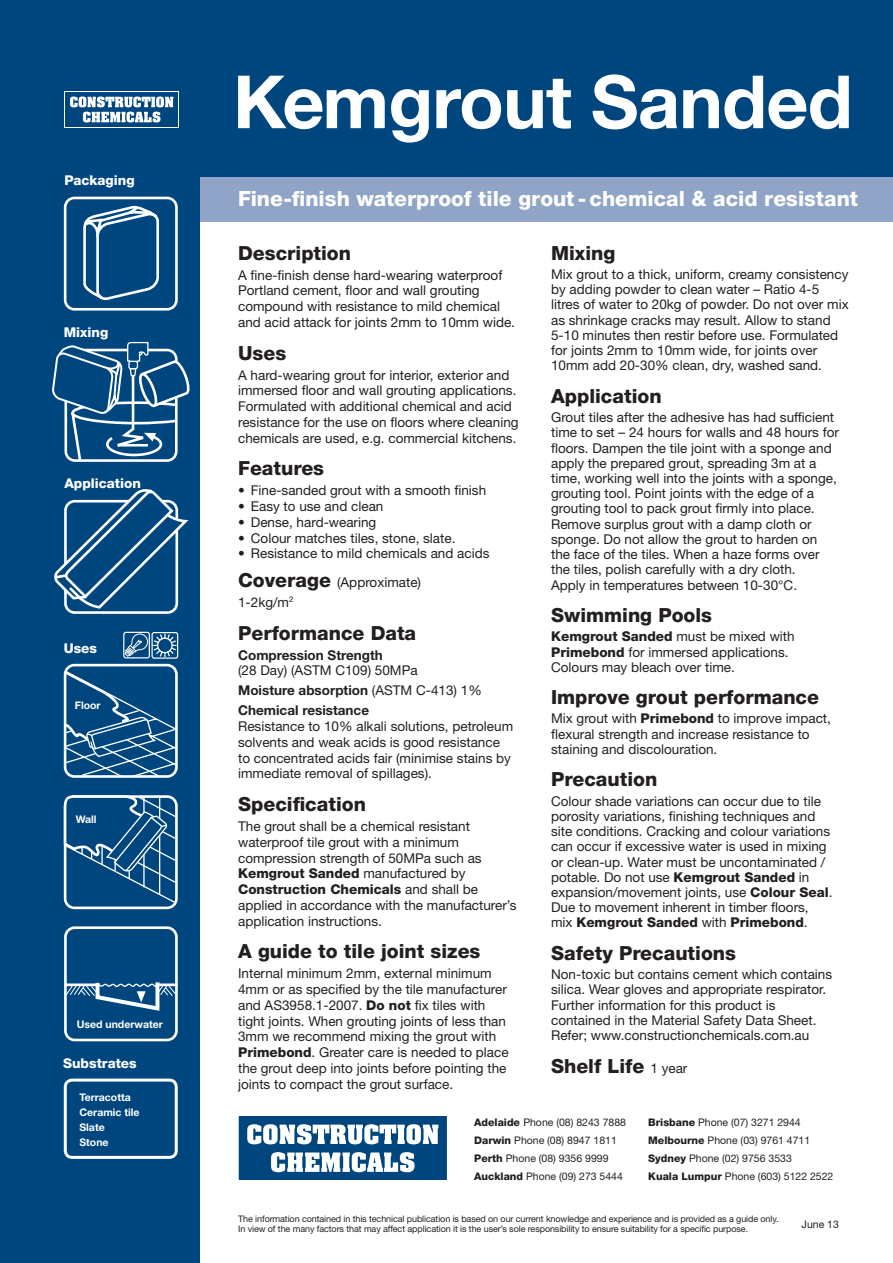
<style>
.page{position:relative;width:893px;height:1263px;background:#fff}
.page>*{position:absolute;margin:0;border:0;box-sizing:border-box;transform-origin:0 0}
.Product_Heading{font:700 73.5px "Helvetica Neue LT Std";letter-spacing:-.01em;color:#fff}
.Product_Description{font:800 21px "Helvetica Neue LT Std";color:#fff}
.Sub_Heading{font:800 19.5px "Helvetica Neue LT Std";color:#231f20}
.Bodycopy{font:13.5px/15.8px "Helvetica Neue LT Std";color:#231f20}
.Sub_Heading-2{font:13.5px/15.1px "Helvetica Neue LT Std";color:#231f20}
.t1{font:800 13.5px "Helvetica Neue LT Std";color:#fff}
.Bodycopy-2{font:700 13.5px "Helvetica Neue LT Std";color:#231f20}
.t2{font:10.5px "Helvetica Neue LT Std";color:#231f20}
.Substrates_text{font:700 10.5px "Helvetica Neue LT Std";color:#fff}
.t3{font:9px/10.5px "Helvetica Neue LT Std";letter-spacing:-.01em;color:#231f20}
.s1{font-weight:800;font-size:19.5px}
.s2{font-weight:700}
.s3{font-weight:400}
.s4{font-weight:800}
.s5{font-weight:400;font-size:13.5px}
</style>
<div class="page">
<div style="left:196px;top:175px;width:697px;height:47px;background:#8fa4c7"></div>
<div style="left:199px;top:0;width:694px;height:176px;background:#00467e"></div>
<div style="left:0;top:0;width:200px;height:1263px;background:#00467e"></div>
<div style="left:64px;top:664px;width:114px;height:114px;border:3px solid #fff;border-radius:9px"></div>
<svg style="left:63px;top:669px;width:115px;height:109px"></svg>
<svg style="left:63px;top:196px;width:115px;height:115px"></svg>
<svg style="left:64px;top:926px;width:114px;height:116px"></svg>
<svg style="left:53px;top:341px;width:137px;height:121px"></svg>
<div style="left:64px;top:500px;width:114px;height:114px;border:3px solid #fff;border-radius:9px"></div>
<svg style="left:54px;top:489px;width:135px;height:121px"></svg>
<div style="left:123px;top:632px;width:27px;height:26px;border:1px solid #fff;border-radius:2px"></div>
<svg style="left:124px;top:631px;width:55px;height:28px"></svg>
<div style="left:64px;top:1078px;width:114px;height:81px;border:3px solid #fff;border-radius:7px"></div>
<div style="left:239px;top:1116px;width:208px;height:64px;background:#00467e"></div>
<svg style="left:271px;top:1152px;width:144px;height:20px"></svg>
<svg style="left:247px;top:1124px;width:191px;height:20px"></svg>
<svg style="left:238px;top:1116px;width:1px;height:64px"></svg>
<div style="left:64px;top:795px;width:114px;height:114px;border:3px solid #fff;border-radius:9px"></div>
<svg style="left:63px;top:795px;width:115px;height:109px"></svg>
<div style="left:64px;top:91px;width:115px;height:37px;background:#fff"></div>
<div style="left:65px;top:92px;width:113px;height:35px;background:#00467e"></div>
<svg style="left:70px;top:96px;width:103px;height:27px"></svg>
<p class="t1" style="left:64px;top:172px;width:72px">Packaging</p>
<p class="t1" style="left:64px;top:324px;width:46px">Mixing</p>
<p class="t1" style="left:64px;top:475px;width:78px">Application</p>
<p class="t1" style="left:64px;top:640px;width:35px">Uses</p>
<p class="Substrates_text" style="left:75px;top:698px;width:27px">Floor</p>
<p class="Substrates_text" style="left:76px;top:813px;width:22px">Wall</p>
<p class="Substrates_text" style="left:77px;top:1018px;width:88px">Used underwater</p>
<p class="t1" style="left:63px;top:1055px;width:75px">Substrates</p>
<p class="Substrates_text" style="left:79px;top:1091px;width:53px">Terracotta</p>
<p class="Substrates_text" style="left:79px;top:1106px;width:62px">Ceramic tile</p>
<p class="Substrates_text" style="left:79px;top:1121px;width:27px">Slate</p>
<p class="Substrates_text" style="left:79px;top:1136px;width:31px">Stone</p>
<p class="Product_Heading" style="left:233px;top:57px;width:621px">Kemgrout Sanded</p>
<p class="Product_Description" style="left:238px;top:186px;width:621px">Fine-finish waterproof tile grout - chemical &amp; acid resistant</p>
<p class="Sub_Heading" style="left:238px;top:241px;width:115px">Description</p>
<p class="Bodycopy" style="left:238px;top:267px;width:278px">A fine-finish dense hard-wearing waterproof Portland cement, floor and wall grouting compound with resistance to mild chemical and acid attack for joints 2mm to 10mm wide.</p>
<p class="Sub_Heading" style="left:238px;top:341px;width:50px">Uses</p>
<p class="Bodycopy" style="left:238px;top:367px;width:282px">A hard-wearing grout for interior, exterior and immersed floor and wall grouting applications.<br>Formulated with additional chemical and acid resistance for the use on floors where cleaning chemicals are used, e.g. commercial kitchens.</p>
<p class="Sub_Heading" style="left:238px;top:457px;width:87px">Features</p>
<p class="Bodycopy" style="left:238px;top:482px;width:250px">• Fine-sanded grout with a smooth finish</p>
<p class="Bodycopy" style="left:238px;top:498px;width:147px">• Easy to use and clean</p>
<p class="Bodycopy" style="left:238px;top:514px;width:140px">• Dense, hard-wearing</p>
<p class="Bodycopy" style="left:238px;top:530px;width:219px">• Colour matches tiles, stone, slate.</p>
<p class="Bodycopy" style="left:238px;top:545px;width:253px">• Resistance to mild chemicals and acids</p>
<p class="Sub_Heading-2" style="left:238px;top:574px;width:184px"><span class="s1">Coverage</span> (Approximate)</p>
<p class="Sub_Heading-2" style="left:238px;top:594px;width:57px">1-2kg/m<sup>2</sup></p>
<p class="Sub_Heading" style="left:238px;top:621px;width:180px">Performance Data</p>
<p class="Bodycopy" style="left:238px;top:647px;width:181px"><span class="s2">Compression Strength<br></span>(28 Day) (ASTM C109) 50MPa</p>
<p class="Bodycopy-2" style="left:238px;top:682px;width:245px">Moisture absorption <span class="s3">(ASTM C-413) 1%</span></p>
<p class="Bodycopy" style="left:238px;top:702px;width:277px"><span class="s2">Chemical resistance<br></span>Resistance to 10% alkali solutions, petroleum solvents and weak acids is good resistance to concentrated acids fair (minimise stains by immediate removal of spillages).</p>
<p class="Sub_Heading" style="left:238px;top:792px;width:129px">Specification</p>
<p class="Bodycopy" style="left:238px;top:818px;width:280px">The grout shall be a chemical resistant waterproof tile grout with a minimum compression strength of 50MPa such as <span class="s4">Kemgrout Sanded</span> manufactured by <span class="s4">Construction Chemicals</span> and shall be applied in accordance with the manufacturer’s application instructions.</p>
<p class="Sub_Heading" style="left:238px;top:940px;width:244px">A guide to tile joint sizes</p>
<p class="Bodycopy" style="left:238px;top:965px;width:272px">Internal minimum 2mm, external minimum 4mm or as specified by the tile manufacturer and AS3958.1-2007. <span class="s4">Do not</span> fix tiles with tight joints. When grouting joints of less than 3mm we recommend mixing the grout with <span class="s4">Primebond</span>. Greater care is needed to place the grout deep into joints before pointing the joints to compact the grout surface.</p>
<p class="Sub_Heading" style="left:551px;top:241px;width:66px">Mixing</p>
<p class="Bodycopy" style="left:551px;top:266px;width:299px;line-height:15.1px">Mix grout to a thick, uniform, creamy consistency by adding powder to clean water – Ratio 4-5 litres of water to 20kg of powder. Do not over mix as shrinkage cracks may result. Allow to stand 5-10 minutes then restir before use. Formulated for joints 2mm to 10mm wide, for joints over 10mm add 20-30% clean, dry, washed sand.</p>
<p class="Sub_Heading" style="left:551px;top:384px;width:112px">Application</p>
<p class="Bodycopy" style="left:551px;top:409px;width:289px;line-height:15.3px">Grout tiles after the adhesive has had sufficient time to set – 24 hours for walls and 48 hours for floors. Dampen the tile joint with a sponge and apply the prepared grout, spreading 3m at a time, working well into the joints with a sponge, grouting tool. Point joints with the edge of a grouting tool to pack grout firmly into place.<br>Remove surplus grout with a damp cloth or sponge. Do not allow the grout to harden on the face of the tiles. When a haze forms over the tiles, polish carefully with a dry cloth.<br>Apply in temperatures between 10-30°C.</p>
<p class="Sub_Heading" style="left:551px;top:603px;width:163px">Swimming Pools</p>
<p class="Sub_Heading-2" style="left:551px;top:629px;width:245px"><span class="s4">Kemgrout Sanded</span> must be mixed with<br><span class="s4">Primebond</span> for immersed applications.<br>Colours may bleach over time.</p>
<p class="Sub_Heading" style="left:551px;top:685px;width:270px">Improve grout performance</p>
<p class="Bodycopy" style="left:551px;top:711px;width:281px;line-height:15.1px">Mix grout with <span class="s4">Primebond</span> to improve impact, flexural strength and increase resistance to staining and discolouration.</p>
<p class="Sub_Heading" style="left:551px;top:767px;width:108px">Precaution</p>
<p class="Bodycopy" style="left:551px;top:793px;width:283px;line-height:15.1px">Colour shade variations can occur due to tile porosity variations, finishing techniques and site conditions. Cracking and colour variations can occur if excessive water is used in mixing or clean-up. Water must be uncontaminated / potable. Do not use <span class="s4">Kemgrout Sanded</span> in expansion/movement joints, use <span class="s4">Colour Seal</span>.<br>Due to movement inherent in timber floors, mix <span class="s4">Kemgrout Sanded</span> with <span class="s4">Primebond</span>.</p>
<p class="Sub_Heading" style="left:551px;top:941px;width:186px">Safety Precautions</p>
<p class="Bodycopy" style="left:551px;top:966px;width:283px;line-height:15.3px">Non-toxic but contains cement which contains silica. Wear gloves and appropriate respirator.<br>Further information for this product is contained in the Material Safety Data Sheet.<br>Refer; www.constructionchemicals.com.au</p>
<p class="Sub_Heading" style="left:551px;top:1054px;width:138px">Shelf Life <span class="s5">1 year</span></p>
<p class="t2" style="left:474px;top:1115px;width:153px"><span class="s4">Adelaide</span> Phone (08) 8243 7888</p>
<p class="t2" style="left:474px;top:1133px;width:144px"><span class="s4">Darwin</span> Phone (08) 8947 1811</p>
<p class="t2" style="left:474px;top:1151px;width:136px"><span class="s4">Perth</span> Phone (08) 9356 9999</p>
<p class="t2" style="left:474px;top:1169px;width:150px"><span class="s4">Auckland</span> Phone (09) 273 5444</p>
<p class="t2" style="left:648px;top:1115px;width:154px"><span class="s4">Brisbane</span> Phone (07) 3271 2944</p>
<p class="t2" style="left:648px;top:1133px;width:164px"><span class="s4">Melbourne</span> Phone (03) 9761 4711</p>
<p class="t2" style="left:648px;top:1151px;width:145px"><span class="s4">Sydney</span> Phone (02) 9756 3533</p>
<p class="t2" style="left:648px;top:1169px;width:187px"><span class="s4">Kuala Lumpur</span> Phone (603) 5122 2522</p>
<p class="t3" style="left:238px;top:1213px;width:542px">The information contained in this technical publication is based on our current knowledge and experience and is provided as a guide only.<br>In view of the many factors that may affect application it is the user’s sole responsibility to ensure suitability for a specific purpose.</p>
<p class="t2" style="left:801px;top:1218px;width:39px">June 13</p>
</div>
